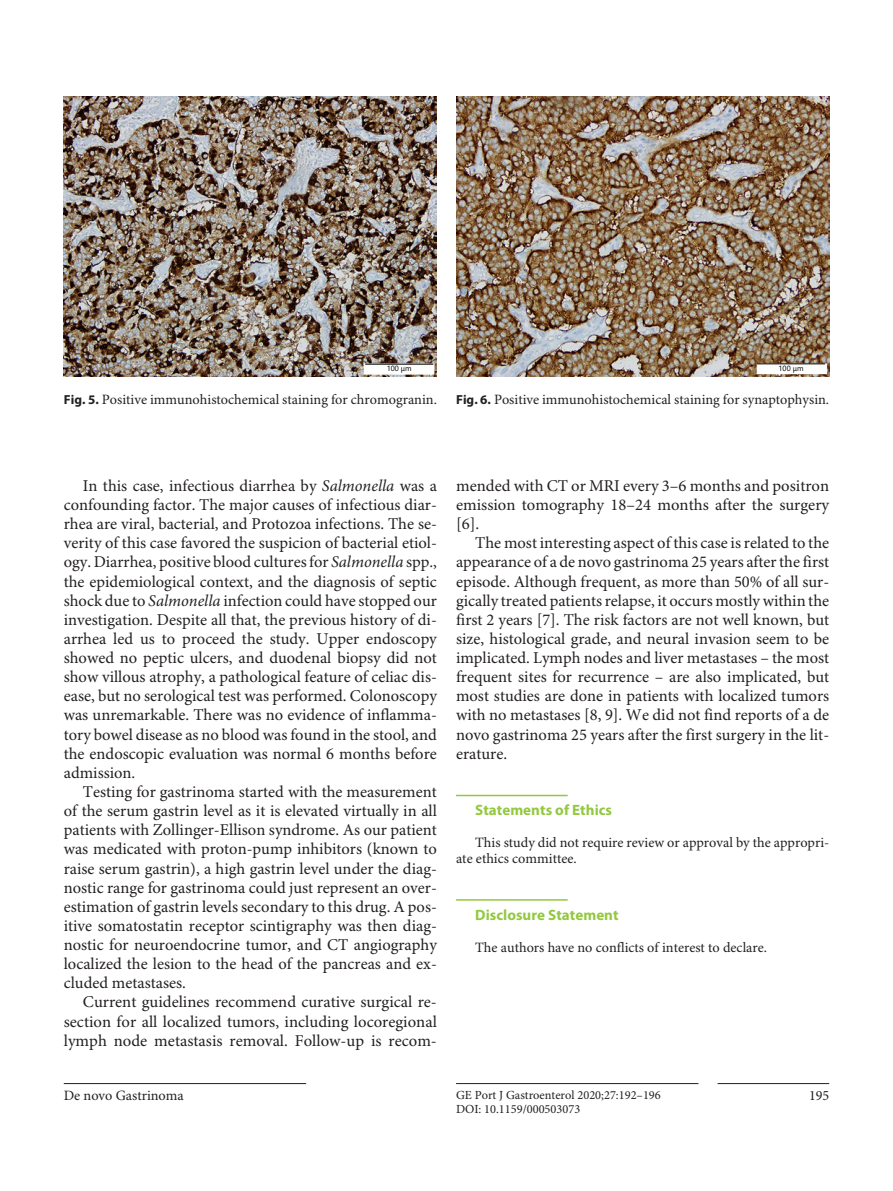
<style>
.page{position:relative;width:893px;height:1191px;background:#fff}
.page>*{position:absolute;margin:0;border:0;box-sizing:border-box;transform-origin:0 0}
.t1{font:16.5px/19px "Minion Pro";color:#231f20;text-align:justify}
.t2{font:700 15px "Myriad Pro";letter-spacing:.005em;color:#93c840}
.t3{font:14.25px/15.9px "Minion Pro";color:#231f20}
.t4{font:12.3px "Minion Pro";color:#231f20}
.t5{font:7.5px "Segoe UI";color:#000}
.s1{font-family:"Myriad Pro";font-weight:700;font-size:13.2px}
.s2{font-style:italic}
</style>
<div class="page">
<hr style="left:718px;top:1083px;width:111px;height:1px;background:#231f20">
<hr style="left:456px;top:1083px;width:242px;height:1px;background:#231f20">
<hr style="left:64px;top:1083px;width:242px;height:1px;background:#231f20">
<hr style="left:456px;top:794px;width:112px;height:2px;background:#93c840">
<hr style="left:456px;top:899px;width:112px;height:1px;background:#93c840">
<img style="left:64px;top:96px;width:373px;height:280px">
<hr style="left:365px;top:364px;width:68px;height:1px;background:#000">
<img style="left:456px;top:96px;width:373px;height:280px">
<hr style="left:757px;top:363px;width:68px;height:1px;background:#000">
<p class="t5" style="left:387px;top:361px;width:26px">100 μm</p>
<p class="t3" style="left:64px;top:392px;width:375px"><span class="s1">Fig. 5.</span> Positive immunohistochemical staining for chromogranin.</p>
<p class="t5" style="left:779px;top:361px;width:26px">100 μm</p>
<p class="t3" style="left:456px;top:392px;width:375px"><span class="s1">Fig. 6.</span> Positive immunohistochemical staining for synaptophysin.</p>
<p class="t1" style="left:64px;top:477px;width:375px;text-indent:19px">In this case, infectious diarrhea by <span class="s2">Salmonella</span> was a confounding factor. The major causes of infectious diar&shy;rhea are viral, bacterial, and Protozoa infections. The se&shy;verity of this case favored the suspicion of bacterial etiol&shy;ogy. Diarrhea, positive blood cultures for <span class="s2">Salmonella</span> spp., the epidemiological context, and the diagnosis of septic shock due to <span class="s2">Salmonella</span> infection could have stopped our investigation. Despite all that, the previous history of di&shy;arrhea led us to proceed the study. Upper endoscopy showed no peptic ulcers, and duodenal biopsy did not show villous atrophy, a pathological feature of celiac dis&shy;ease, but no serological test was performed. Colonoscopy was unremarkable. There was no evidence of inflamma&shy;tory bowel disease as no blood was found in the stool, and the endoscopic evaluation was normal 6 months before admission.</p>
<p class="t1" style="left:64px;top:783px;width:375px;text-indent:19px">Testing for gastrinoma started with the measurement of the serum gastrin level as it is elevated virtually in all patients with Zollinger-Ellison syndrome. As our patient was medicated with proton-pump inhibitors (known to raise serum gastrin), a high gastrin level under the diag&shy;nostic range for gastrinoma could just represent an over&shy;estimation of gastrin levels secondary to this drug. A pos&shy;itive somatostatin receptor scintigraphy was then diag&shy;nostic for neuroendocrine tumor, and CT angiography localized the lesion to the head of the pancreas and ex&shy;cluded metastases.</p>
<p class="t1" style="left:64px;top:993px;width:375px;text-indent:19px">Current guidelines recommend curative surgical re&shy;section for all localized tumors, including locoregional lymph node metastasis removal. Follow-up is recom-</p>
<p class="t1" style="left:456px;top:477px;width:375px">mended with CT or MRI every 3–6 months and positron emission tomography 18–24 months after the surgery [6].</p>
<p class="t1" style="left:456px;top:534px;width:375px;text-indent:19px">The most interesting aspect of this case is related to the appearance of a de novo gastrinoma 25 years after the first episode. Although frequent, as more than 50% of all sur&shy;gically treated patients relapse, it occurs mostly within the first 2 years [7]. The risk factors are not well known, but size, histological grade, and neural invasion seem to be implicated. Lymph nodes and liver metastases – the most frequent sites for recurrence – are also implicated, but most studies are done in patients with localized tumors with no metastases [8, 9]. We did not find reports of a de novo gastrinoma 25 years after the first surgery in the lit&shy;erature.</p>
<p class="t2" style="left:475px;top:802px;width:138px">Statements of Ethics</p>
<p class="t3" style="left:456px;top:835px;width:375px;text-indent:19px">This study did not require review or approval by the appropri&shy;ate ethics committee.</p>
<p class="t2" style="left:475px;top:906px;width:145px">Disclosure Statement</p>
<p class="t3" style="left:475px;top:939px;width:293px">The authors have no conflicts of interest to declare.</p>
<p class="t3" style="left:64px;top:1088px;width:122px">De novo Gastrinoma</p>
<p class="t4" style="left:456px;top:1087px;width:206px">GE Port J Gastroenterol 2020;27:192–196</p>
<p class="t3" style="left:809px;top:1088px;width:22px">195</p>
<p class="t4" style="left:456px;top:1101px;width:126px">DOI: 10.1159/000503073</p>
</div>
